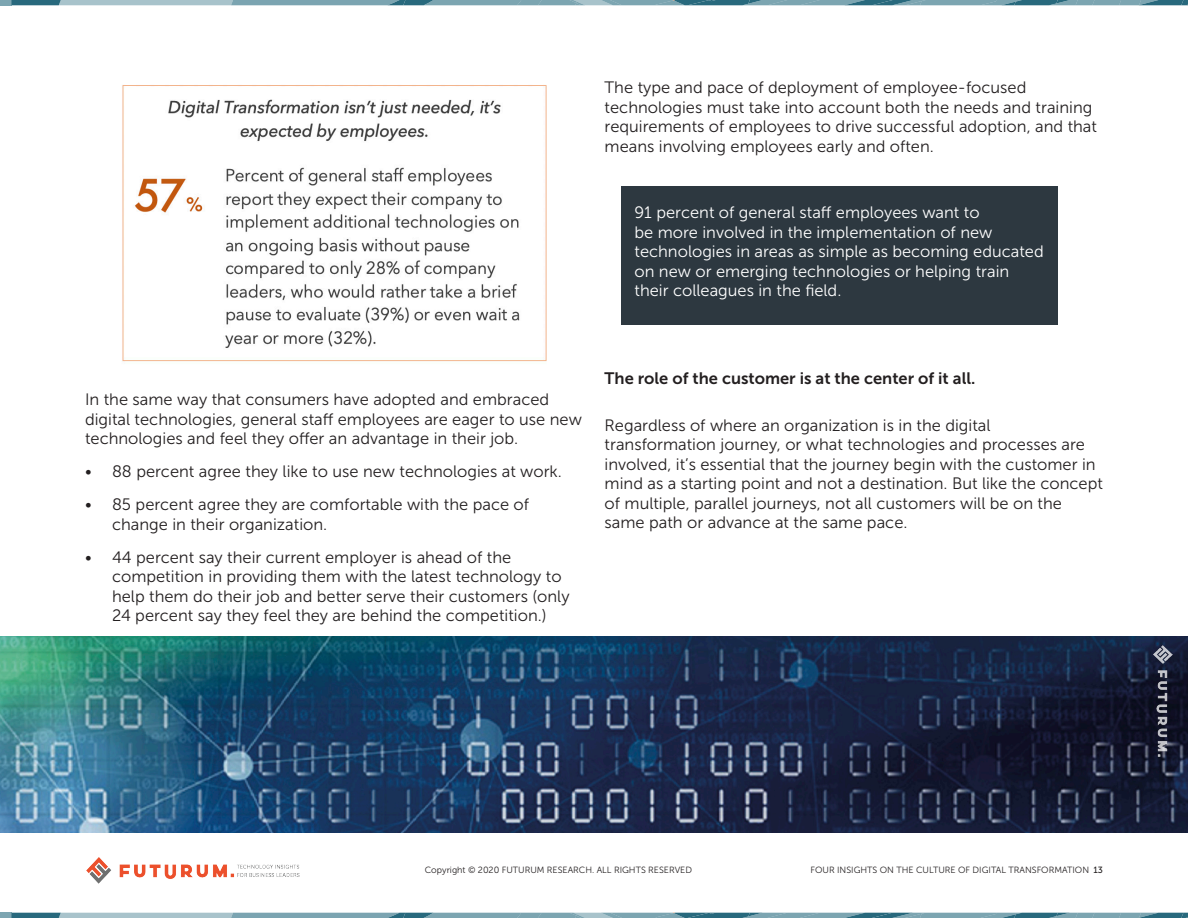
<style>
.page{position:relative;width:1188px;height:918px;background:#fff}
.page>*{position:absolute;margin:0;border:0;box-sizing:border-box;transform-origin:0 0}
.t1{font:16.5px/19.5px "Museo Sans 300";color:#231f20}
.t2{font:16.5px/19.5px "Museo Sans 300";color:#fff}
.t3{font:16.5px "Museo Sans 700";color:#231f20}
.t4{font:9px "Museo Sans 300";color:#231f20}
.s1{font-family:"Museo Sans 500"}
</style>
<div class="page">
<img style="left:86px;top:858px;width:214px;height:25px">
<svg style="left:0;top:0;width:1188px;height:6px;background:#7fa7b2"></svg>
<svg style="left:0;top:913px;width:1188px;height:5px;background:#6f9ca9"></svg>
<img style="left:122px;top:85px;width:425px;height:277px">
<div style="left:621px;top:186px;width:436px;height:139px;background:#2d3840"></div>
<img style="left:0;top:637px;width:1188px;height:196px">
<img style="left:1154px;top:645px;width:19px;height:113px">
<p class="t1" style="left:605px;top:78px;width:494px">The type and pace of deployment of employee-focused technologies must take into account both the needs and training requirements of employees to drive successful adoption, and that means involving employees early and often.</p>
<p class="t2" style="left:634px;top:203px;width:411px">91 percent of general staff employees want to<br>be more involved in the implementation of new technologies in areas as simple as becoming educated on new or emerging technologies or helping train their colleagues in the field.</p>
<p class="t1" style="left:85px;top:390px;width:498px">In the same way that consumers have adopted and embraced digital technologies, general staff employees are eager to use new technologies and feel they offer an advantage in their job.</p>
<p class="t1" style="left:85px;top:462px;width:478px">• 88 percent agree they like to use new technologies at work.</p>
<p class="t1" style="left:112px;top:495px;width:419px;text-indent:-27px">• 85 percent agree they are comfortable with the pace of change in their organization.</p>
<p class="t1" style="left:112px;top:548px;width:459px;text-indent:-27px">• 44 percent say their current employer is ahead of the competition in providing them with the latest technology to help them do their job and better serve their customers (only 24 percent say they feel they are behind the competition.)</p>
<p class="t3" style="left:605px;top:369px;width:372px">The role of the customer is at the center of it all.</p>
<p class="t1" style="left:605px;top:416px;width:500px">Regardless of where an organization is in the digital transformation journey, or what technologies and processes are involved, it’s essential that the journey begin with the customer in mind as a starting point and not a destination. But like the concept of multiple, parallel journeys, not all customers will be on the same path or advance at the same pace.</p>
<p class="t4" style="left:425px;top:865px;width:269px">Copyright © 2020 FUTURUM RESEARCH. ALL RIGHTS RESERVED</p>
<p class="t4" style="left:811px;top:865px;width:294px">FOUR INSIGHTS ON THE CULTURE OF DIGITAL TRANSFORMATION <span class="s1">13</span></p>
</div>
